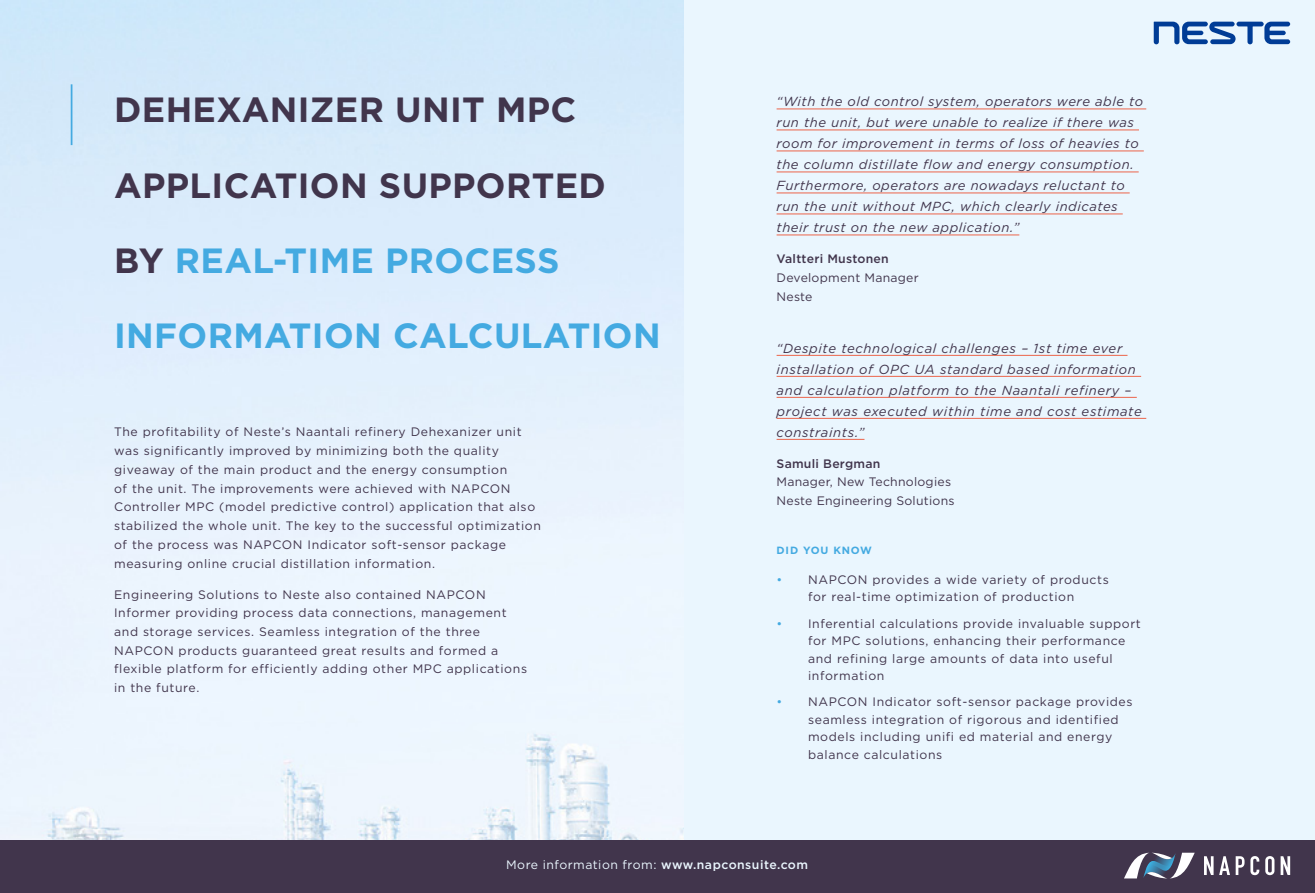
<style>
.page{position:relative;width:1315px;height:893px;background:#fff}
.page>*{position:absolute;margin:0;border:0;box-sizing:border-box;transform-origin:0 0}
.t1{font:700 35px/75.2px "Gotham";letter-spacing:.01em;color:#41354c}
.t2{font:italic 13.12px/21px "Gotham";letter-spacing:.04em;color:#41354c}
.t3{font:12.25px/18.7px "Gotham";letter-spacing:.05em;color:#41354c}
.t4{font:12.25px/18.7px "Gotham";letter-spacing:.02em;color:#41354c}
.t5{font:12.25px "Gotham";letter-spacing:.04em;color:#eaf6fe}
.t6{font:500 12.25px "Gotham";letter-spacing:.02em;color:#41354c}
.t7{font:700 10.5px "Gotham";letter-spacing:.08em;color:#44aae1}
.s1{color:#44aae1}
.s2{font-weight:500}
</style>
<div class="page">
<img style="left:0;top:0;width:685px;height:840px">
<div style="left:685px;top:0;width:630px;height:893px;background:#eaf6fe"></div>
<div style="left:0;top:840px;width:1315px;height:53px;background:#41354c"></div>
<svg style="left:1153px;top:22px;width:137px;height:22px"></svg>
<hr style="left:71px;top:84px;width:1px;height:61px;background:#44aae1">
<hr style="left:776px;top:109px;width:370px;height:1px;background:#ec644a">
<hr style="left:776px;top:130px;width:363px;height:1px;background:#ec644a">
<hr style="left:776px;top:151px;width:367px;height:1px;background:#ec644a">
<hr style="left:776px;top:172px;width:362px;height:1px;background:#ec644a">
<hr style="left:776px;top:193px;width:353px;height:1px;background:#ec644a">
<hr style="left:776px;top:214px;width:346px;height:1px;background:#ec644a">
<hr style="left:776px;top:235px;width:243px;height:1px;background:#ec644a">
<hr style="left:776px;top:355px;width:351px;height:1px;background:#ec644a">
<hr style="left:776px;top:376px;width:365px;height:1px;background:#ec644a">
<hr style="left:776px;top:397px;width:360px;height:1px;background:#ec644a">
<hr style="left:776px;top:418px;width:370px;height:1px;background:#ec644a">
<hr style="left:776px;top:439px;width:88px;height:1px;background:#ec644a">
<svg style="left:1204px;top:856px;width:9px;height:19px"></svg>
<svg style="left:1219px;top:856px;width:25px;height:19px"></svg>
<svg style="left:1250px;top:856px;width:9px;height:19px"></svg>
<svg style="left:1265px;top:856px;width:9px;height:19px"></svg>
<svg style="left:1280px;top:856px;width:10px;height:19px"></svg>
<svg style="left:1124px;top:853px;width:70px;height:25px"></svg>
<h1 class="t1" style="left:114px;top:72px;width:548px">DEHEXANIZER UNIT MPC<br>APPLICATION SUPPORTED<br>BY <span class="s1">REAL-TIME PROCESS<br>INFORMATION CALCULATION</span></h1>
<p class="t3" style="left:114px;top:422px;width:428px">The profitability of Neste’s Naantali refinery Dehexanizer unit was significantly improved by minimizing both the quality giveaway of the main product and the energy consumption<br>of the unit. The improvements were achieved with NAPCON Controller MPC (model predictive control) application that also stabilized the whole unit. The key to the successful optimization of the process was NAPCON Indicator soft-sensor package measuring online crucial distillation information.</p>
<p class="t3" style="left:114px;top:585px;width:414px">Engineering Solutions to Neste also contained NAPCON Informer providing process data connections, management and storage services. Seamless integration of the three NAPCON products guaranteed great results and formed a flexible platform for efficiently adding other MPC applications in the future.</p>
<p class="t2" style="left:776px;top:91px;width:368px">“With the old control system, operators were able to run the unit, but were unable to realize if there was room for improvement in terms of loss of heavies to the column distillate flow and energy consumption.<br>Furthermore, operators are nowadays reluctant to run the unit without MPC, which clearly indicates their trust on the new application.”</p>
<p class="t6" style="left:776px;top:251px;width:114px">Valtteri Mustonen</p>
<p class="t4" style="left:776px;top:268px;width:144px">Development Manager<br>Neste</p>
<p class="t2" style="left:776px;top:337px;width:367px">“Despite technological challenges – 1st time ever installation of OPC UA standard based information and calculation platform to the Naantali refinery – project was executed within time and cost estimate constraints.”</p>
<p class="t6" style="left:776px;top:455px;width:105px">Samuli Bergman</p>
<p class="t4" style="left:776px;top:472px;width:179px">Manager, New Technologies<br>Neste Engineering Solutions</p>
<p class="t7" style="left:776px;top:543px;width:97px">DID YOU KNOW</p>
<p class="t3" style="left:776px;top:571px;width:334px;line-height:17.5px;text-align:center"><span class="s1">•</span> NAPCON provides a wide variety of products for real-time optimization of production</p>
<p class="t3" style="left:808px;top:614px;width:334px;line-height:17.5px;text-indent:-31px"><span class="s1">•</span> Inferential calculations provide invaluable support for MPC solutions, enhancing their performance and refining large amounts of data into useful information</p>
<p class="t3" style="left:808px;top:693px;width:326px;line-height:17.5px;text-indent:-31px"><span class="s1">•</span> NAPCON Indicator soft-sensor package provides seamless integration of rigorous and identified models including unifi ed material and energy balance calculations</p>
<p class="t5" style="left:506px;top:856px;width:303px">More information from: <span class="s2">www.napconsuite.com</span></p>
</div>
